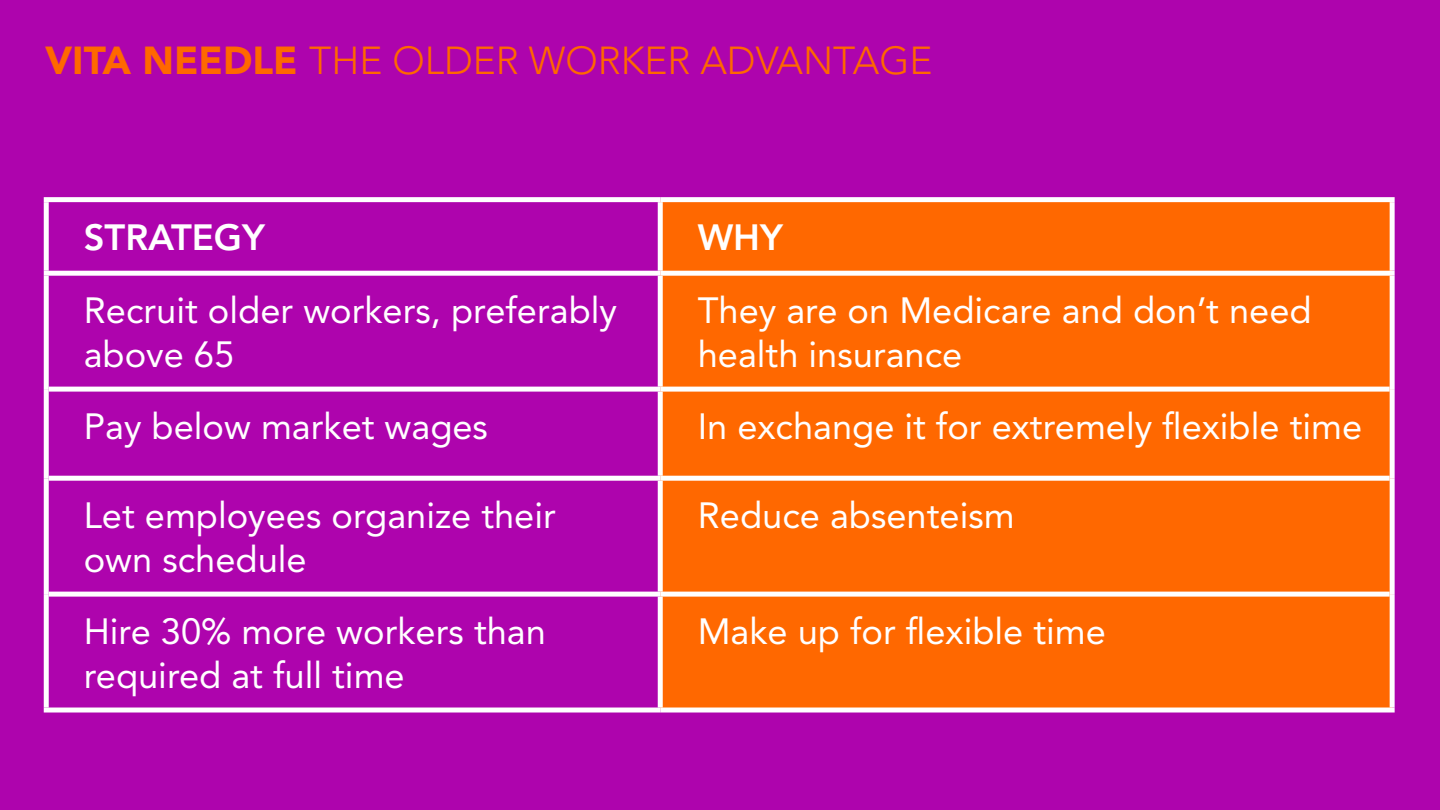
<style>
.page{position:relative;width:1440px;height:810px;background:#ae04ad}
.page>*{position:absolute;margin:0;border:0;box-sizing:border-box;transform-origin:0 0}
.Heading_2{font:300 38.75px "Avenir LT Std";color:#ff6800}
.Box{font:36.25px/43.5px "Avenir LT Std";color:#fff}
.Box-2{font:800 36.25px "Avenir LT Std";color:#fff}
.s1{font-weight:900}
</style>
<div class="page">
<svg style="left:49px;top:202px;width:609px;height:506px"></svg>
<div style="left:663px;top:202px;width:727px;height:506px;background:#ff6800"></div>
<div style="left:44px;top:197px;width:616px;height:5px;background:#fff"></div>
<div style="left:44px;top:202px;width:5px;height:69px;background:#fff"></div>
<div style="left:660px;top:197px;width:735px;height:5px;background:#fff"></div>
<div style="left:658px;top:202px;width:5px;height:69px;background:#fff"></div>
<div style="left:1390px;top:202px;width:5px;height:69px;background:#fff"></div>
<div style="left:44px;top:271px;width:616px;height:5px;background:#fff"></div>
<div style="left:660px;top:271px;width:735px;height:5px;background:#fff"></div>
<div style="left:658px;top:276px;width:5px;height:111px;background:#fff"></div>
<div style="left:49px;top:387px;width:611px;height:5px;background:#fff"></div>
<div style="left:660px;top:387px;width:730px;height:5px;background:#fff"></div>
<div style="left:658px;top:392px;width:5px;height:84px;background:#fff"></div>
<div style="left:49px;top:476px;width:611px;height:5px;background:#fff"></div>
<div style="left:660px;top:476px;width:730px;height:5px;background:#fff"></div>
<div style="left:658px;top:481px;width:5px;height:111px;background:#fff"></div>
<div style="left:49px;top:592px;width:611px;height:5px;background:#fff"></div>
<div style="left:660px;top:592px;width:730px;height:5px;background:#fff"></div>
<div style="left:658px;top:597px;width:5px;height:111px;background:#fff"></div>
<div style="left:44px;top:708px;width:616px;height:5px;background:#fff"></div>
<div style="left:660px;top:708px;width:735px;height:5px;background:#fff"></div>
<div style="left:44px;top:276px;width:5px;height:113px;background:#fff"></div>
<div style="left:1390px;top:276px;width:5px;height:113px;background:#fff"></div>
<div style="left:44px;top:389px;width:5px;height:89px;background:#fff"></div>
<div style="left:1390px;top:389px;width:5px;height:89px;background:#fff"></div>
<div style="left:44px;top:478px;width:5px;height:116px;background:#fff"></div>
<div style="left:1390px;top:478px;width:5px;height:116px;background:#fff"></div>
<div style="left:44px;top:594px;width:5px;height:114px;background:#fff"></div>
<div style="left:1390px;top:594px;width:5px;height:114px;background:#fff"></div>
<p class="Heading_2" style="left:45px;top:38px;width:889px"><span class="s1">VITA NEEDLE</span> THE OLDER WORKER ADVANTAGE</p>
<p class="Box-2" style="left:84px;top:216px;width:183px">STRATEGY</p>
<p class="Box-2" style="left:698px;top:216px;width:87px">WHY</p>
<p class="Box" style="left:84px;top:289px;width:535px">Recruit older workers, preferably above 65</p>
<p class="Box" style="left:698px;top:289px;width:616px">They are on Medicare and don’t need health insurance</p>
<p class="Box" style="left:84px;top:405px;width:406px">Pay below market wages</p>
<p class="Box" style="left:698px;top:405px;width:666px">In exchange it for extremely flexible time</p>
<p class="Box" style="left:84px;top:494px;width:474px">Let employees organize their own schedule</p>
<p class="Box" style="left:698px;top:494px;width:318px">Reduce absenteism</p>
<p class="Box" style="left:84px;top:610px;width:464px">Hire 30% more workers than required at full time</p>
<p class="Box" style="left:698px;top:610px;width:410px">Make up for flexible time</p>
</div>
